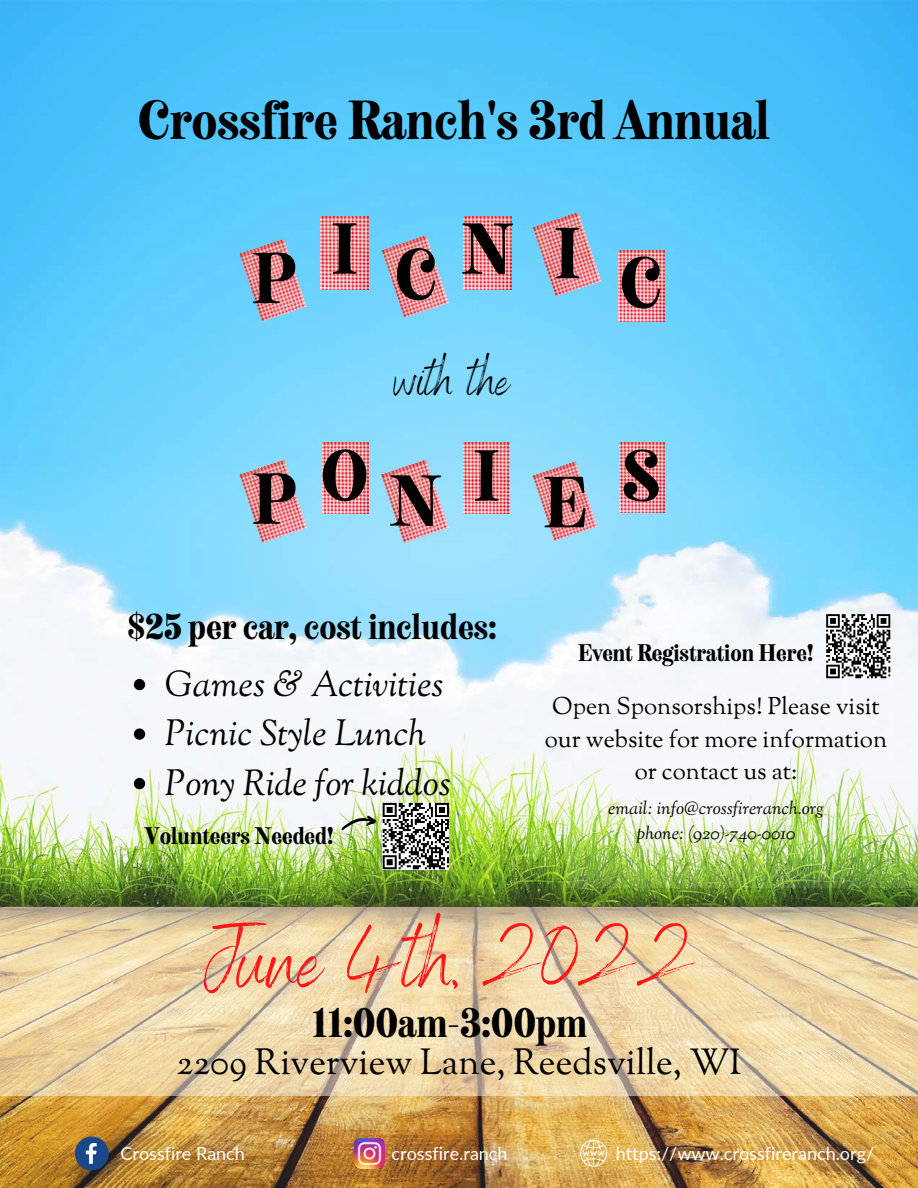
<style>
.page{position:relative;width:918px;height:1188px;background:#fff}
.page>*{position:absolute;margin:0;border:0;box-sizing:border-box;transform-origin:0 0}
.t1{font:84px "Benedict";color:#ff1616}
.t2{font:63px "Neato Serif";color:#000}
.t3{font:48px "Neato Serif";color:#000}
.t4{font:48px "Benedict";color:#000}
.t5{font:italic 36px "Sorts Mill Goudy";color:#000}
.t6{font:36px "Sorts Mill Goudy";color:#000}
.t7{font:36px "Neato Serif";color:#000}
.t8{font:31.5px "Neato Serif";color:#000}
.t9{font:24px/32.7px "Sorts Mill Goudy";color:#000;text-align:center}
.t10{font:21px "Neato Serif";color:#000}
.t11{font:18px "Lato";color:#fff}
.t12{font:italic 18px "Sorts Mill Goudy";color:#000}
</style>
<div class="page">
<img style="left:0;top:0;width:918px;height:1188px">
<img style="left:239px;top:239px;width:68px;height:83px">
<img style="left:321px;top:216px;width:47px;height:74px">
<img style="left:382px;top:235px;width:67px;height:83px">
<img style="left:464px;top:216px;width:48px;height:74px">
<img style="left:533px;top:212px;width:69px;height:85px">
<img style="left:619px;top:250px;width:46px;height:72px">
<img style="left:239px;top:459px;width:68px;height:84px">
<img style="left:323px;top:443px;width:45px;height:70px">
<img style="left:381px;top:459px;width:68px;height:84px">
<img style="left:464px;top:443px;width:45px;height:70px">
<img style="left:533px;top:461px;width:65px;height:80px">
<img style="left:620px;top:443px;width:45px;height:69px">
<svg style="left:0;top:907px;width:918px;height:189px;background:#e8d2a7"></svg>
<svg style="left:75px;top:1137px;width:34px;height:33px"></svg>
<img style="left:354px;top:1138px;width:31px;height:31px">
<svg style="left:580px;top:1140px;width:27px;height:27px"></svg>
<svg style="left:565px;top:666px;width:352px;height:221px;fill:#f4f6f9"></svg>
<svg style="left:134px;top:679px;width:11px;height:11px"></svg>
<svg style="left:134px;top:728px;width:11px;height:12px"></svg>
<svg style="left:134px;top:778px;width:11px;height:11px"></svg>
<svg style="left:383px;top:803px;width:66px;height:66px"></svg>
<svg style="left:339px;top:814px;width:38px;height:19px"></svg>
<svg style="left:826px;top:614px;width:64px;height:64px"></svg>
<p class="t3" style="left:138px;top:87px;width:634px">Crossfire Ranch's 3rd Annual</p>
<p class="t2" style="left:252px;top:235px;width:45px">P</p>
<p class="t2" style="left:252px;top:456px;width:45px">P</p>
<p class="t2" style="left:331px;top:206px;width:28px">I</p>
<p class="t2" style="left:321px;top:433px;width:49px">O</p>
<p class="t2" style="left:395px;top:232px;width:43px">C</p>
<p class="t2" style="left:462px;top:206px;width:53px">N</p>
<p class="t2" style="left:554px;top:210px;width:28px">I</p>
<p class="t4" style="left:394px;top:349px;width:117px">with the</p>
<p class="t2" style="left:390px;top:458px;width:53px">N</p>
<p class="t2" style="left:473px;top:433px;width:28px">I</p>
<p class="t2" style="left:543px;top:459px;width:46px">E</p>
<p class="t2" style="left:620px;top:240px;width:43px">C</p>
<p class="t2" style="left:622px;top:433px;width:40px">S</p>
<p class="t8" style="left:127px;top:605px;width:371px">$25 per car, cost includes:</p>
<p class="t5" style="left:165px;top:661px;width:280px">Games &amp; Activities</p>
<p class="t5" style="left:165px;top:711px;width:263px">Picnic Style Lunch</p>
<p class="t5" style="left:165px;top:760px;width:288px">Pony Ride for kiddos</p>
<p class="t10" style="left:578px;top:638px;width:237px">Event Registration Here!</p>
<p class="t9" style="left:545px;top:692px;width:344px">Open Sponsorships! Please visit our website for more information or contact us at:</p>
<p class="t12" style="left:608px;top:797px;width:217px">email: info@crossfireranch.org</p>
<p class="t10" style="left:145px;top:821px;width:190px">Volunteers Needed!</p>
<p class="t12" style="left:637px;top:822px;width:160px">phone: (920)-740-0010</p>
<p class="t1" style="left:204px;top:907px;width:493px">June 4th, 2022</p>
<p class="t7" style="left:312px;top:998px;width:277px">11:00am-3:00pm</p>
<p class="t6" style="left:177px;top:1039px;width:566px">2209 Riverview Lane, Reedsville, WI</p>
<p class="t11" style="left:120px;top:1142px;width:126px">Crossfire Ranch</p>
<p class="t11" style="left:392px;top:1142px;width:118px">crossfire.ranch</p>
<p class="t11" style="left:616px;top:1142px;width:260px">https://www.crossfireranch.org/</p>
</div>
